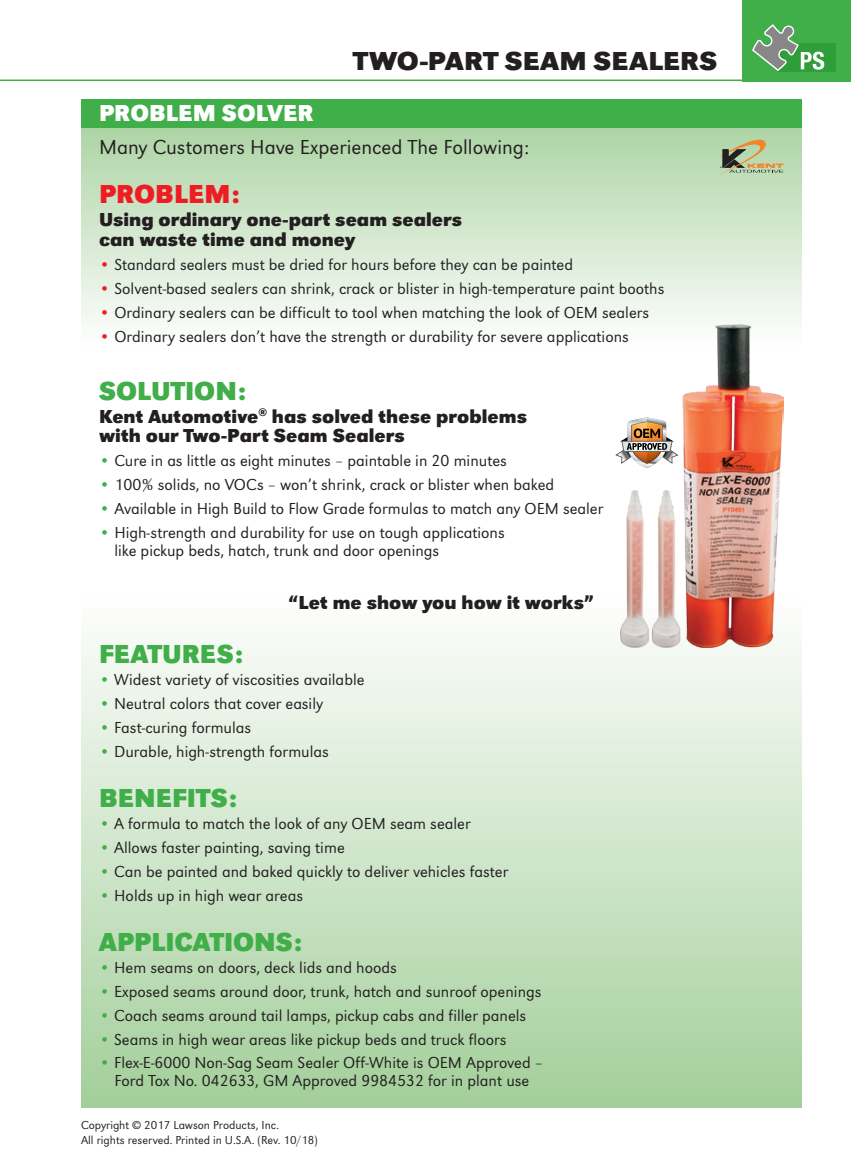
<style>
.page{position:relative;width:851px;height:1175px;background:#fff}
.page>*{position:absolute;margin:0;border:0;box-sizing:border-box;transform-origin:0 0}
.Solution{font:700 27px "URW Grotesk";color:#40ae49}
.Page_Head_FR{font:700 27px "URW Grotesk Wid";color:#231f20}
.Problem{font:700 27px "URW Grotesk";color:#ee1d23}
.Problem_Solver{font:700 24px "URW Grotesk";color:#fff}
.Many_Customers{font:300 21px "URW Grotesk";color:#231f20}
.Problem_Solution_Hea{font:700 19.5px/19.5px "URW Grotesk";color:#231f20}
.Bullet_Copy_-_Green{font:300 16.5px/18px "URW Grotesk";color:#231f20}
.Bullet_Copy_-_Red{font:300 16.5px "URW Grotesk";color:#231f20}
.t1{font:300 12px/15px "URW Grotesk";color:#231f20}
.s1{color:#ee1d23}
.s2{color:#40ae49}
</style>
<div class="page">
<div style="left:742px;top:0;width:108px;height:81px;background:#40ae49"></div>
<hr style="left:0;top:80px;width:850px;height:1px;background:#40ae49">
<div style="left:778px;top:43px;width:57px;height:29px;background:#2f9e3a"></div>
<svg style="left:752px;top:24px;width:72px;height:47px"></svg>
<div style="left:81px;top:596px;width:720px;height:511px;background:linear-gradient(to bottom,#fefefe,#a3cf9a)"></div>
<svg style="left:81px;top:128px;width:720px;height:194px;background:#d1e7cd"></svg>
<div style="left:81px;top:99px;width:720px;height:29px;background:#40ae49"></div>
<img style="left:620px;top:324px;width:163px;height:324px">
<svg style="left:717px;top:140px;width:66px;height:35px;background:#aab38a"></svg>
<svg style="left:616px;top:417px;width:61px;height:51px"></svg>
<p class="Page_Head_FR" style="left:353px;top:45px;width:365px">TWO-PART SEAM SEALERS</p>
<p class="Problem_Solver" style="left:99px;top:99px;width:216px">PROBLEM SOLVER</p>
<p class="Many_Customers" style="left:99px;top:135px;width:432px">Many Customers Have Experienced The Following:</p>
<p class="Problem" style="left:99px;top:178px;width:142px">PROBLEM:</p>
<p class="Problem_Solution_Hea" style="left:99px;top:209px;width:364px">Using ordinary one-part seam sealers can waste time and money</p>
<p class="Bullet_Copy_-_Red" style="left:99px;top:255px;width:475px"><span class="s1">•</span> Standard sealers must be dried for hours before they can be painted</p>
<p class="Bullet_Copy_-_Red" style="left:99px;top:279px;width:566px"><span class="s1">•</span> Solvent-based sealers can shrink, crack or blister in high-temperature paint booths</p>
<p class="Bullet_Copy_-_Red" style="left:99px;top:303px;width:551px"><span class="s1">•</span> Ordinary sealers can be difficult to tool when matching the look of OEM sealers</p>
<p class="Bullet_Copy_-_Red" style="left:99px;top:327px;width:531px"><span class="s1">•</span> Ordinary sealers don’t have the strength or durability for severe applications</p>
<p class="Solution" style="left:99px;top:375px;width:149px">SOLUTION:</p>
<p class="Problem_Solution_Hea" style="left:99px;top:406px;width:429px">Kent Automotive<sup>®</sup> has solved these problems with our Two-Part Seam Sealers</p>
<p class="Bullet_Copy_-_Green" style="left:99px;top:452px;width:409px"><span class="s2">•</span> Cure in as little as eight minutes – paintable in 20 minutes</p>
<p class="Bullet_Copy_-_Green" style="left:99px;top:476px;width:456px"><span class="s2">•</span> 100% solids, no VOCs – won’t shrink, crack or blister when baked</p>
<p class="Bullet_Copy_-_Green" style="left:99px;top:500px;width:506px"><span class="s2">•</span> Available in High Build to Flow Grade formulas to match any OEM sealer</p>
<p class="Bullet_Copy_-_Green" style="left:114px;top:524px;width:392px;text-indent:-15px"><span class="s2">•</span> High-strength and durability for use on tough applications like pickup beds, hatch, trunk and door openings</p>
<p class="Problem_Solution_Hea" style="left:288px;top:592px;width:307px">“Let me show you how it works”</p>
<p class="Solution" style="left:99px;top:637px;width:145px">FEATURES:</p>
<p class="Bullet_Copy_-_Green" style="left:99px;top:671px;width:267px"><span class="s2">•</span> Widest variety of viscosities available</p>
<p class="Bullet_Copy_-_Green" style="left:99px;top:695px;width:226px"><span class="s2">•</span> Neutral colors that cover easily</p>
<p class="Bullet_Copy_-_Green" style="left:99px;top:719px;width:154px"><span class="s2">•</span> Fast-curing formulas</p>
<p class="Bullet_Copy_-_Green" style="left:99px;top:743px;width:231px"><span class="s2">•</span> Durable, high-strength formulas</p>
<p class="Solution" style="left:99px;top:781px;width:139px">BENEFITS:</p>
<p class="Bullet_Copy_-_Green" style="left:99px;top:815px;width:373px"><span class="s2">•</span> A formula to match the look of any OEM seam sealer</p>
<p class="Bullet_Copy_-_Green" style="left:99px;top:839px;width:247px"><span class="s2">•</span> Allows faster painting, saving time</p>
<p class="Bullet_Copy_-_Green" style="left:99px;top:863px;width:411px"><span class="s2">•</span> Can be painted and baked quickly to deliver vehicles faster</p>
<p class="Bullet_Copy_-_Green" style="left:99px;top:887px;width:205px"><span class="s2">•</span> Holds up in high wear areas</p>
<p class="Solution" style="left:99px;top:925px;width:204px">APPLICATIONS:</p>
<p class="Bullet_Copy_-_Green" style="left:99px;top:959px;width:299px"><span class="s2">•</span> Hem seams on doors, deck lids and hoods</p>
<p class="Bullet_Copy_-_Green" style="left:99px;top:983px;width:444px"><span class="s2">•</span> Exposed seams around door, trunk, hatch and sunroof openings</p>
<p class="Bullet_Copy_-_Green" style="left:99px;top:1007px;width:428px"><span class="s2">•</span> Coach seams around tail lamps, pickup cabs and filler panels</p>
<p class="Bullet_Copy_-_Green" style="left:99px;top:1031px;width:409px"><span class="s2">•</span> Seams in high wear areas like pickup beds and truck floors</p>
<p class="Bullet_Copy_-_Green" style="left:99px;top:1053px;width:445px;text-align:center"><span class="s2">•</span> Flex-E-6000 Non-Sag Seam Sealer Off-White is OEM Approved –<br>Ford Tox No. 042633, GM Approved 9984532 for in plant use</p>
<p class="t1" style="left:81px;top:1118px;width:238px">Copyright © 2017 Lawson Products, Inc.<br>All rights reserved. Printed in U.S.A. (Rev. 10/18)</p>
</div>
